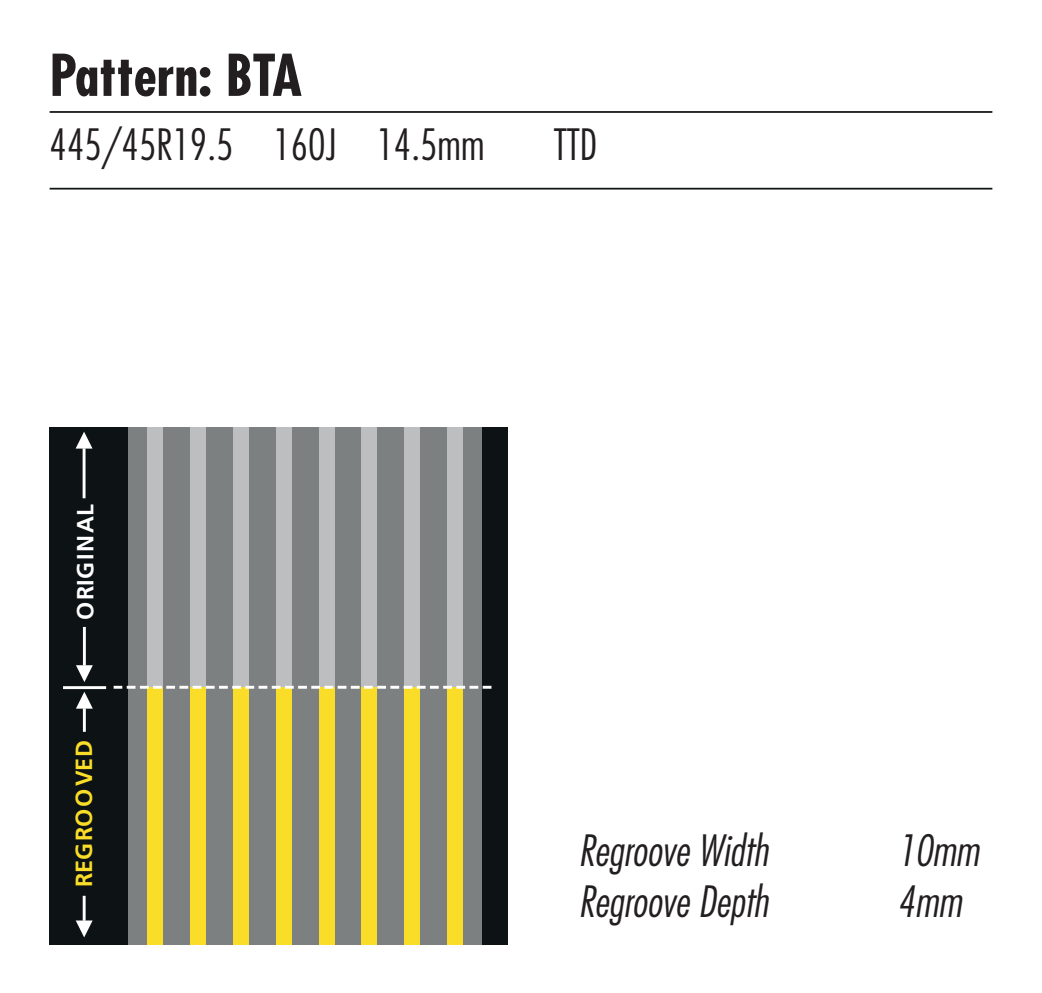
<style>
.page{position:relative;width:1042px;height:993px;background:#fff}
.page>*{position:absolute;margin:0;border:0;box-sizing:border-box;transform-origin:0 0}
.t1{font:700 condensed 56px "Futura LT Pro";color:#231f20}
.t2{font:italic 300 condensed 42px "Futura LT Pro";color:#231f20}
.t3{font:300 condensed 42px "Futura LT Pro";color:#231f20}
.t4{font:700 23.45px "Frutiger LT Pro";color:#f9dd28}
.t5{font:700 23.45px "Frutiger LT Pro";letter-spacing:.04em;color:#fff}
</style>
<div class="page">
<hr style="left:50px;top:111px;width:942px;height:2px;background:#101414">
<hr style="left:50px;top:188px;width:942px;height:1px;background:#101414">
<div style="left:50px;top:426px;width:458px;height:518px;background:#0d1214"></div>
<svg style="left:76px;top:431px;width:17px;height:17px"></svg>
<svg style="left:76px;top:665px;width:17px;height:17px"></svg>
<hr style="left:83px;top:448px;width:3px;height:50px;background:#fff">
<hr style="left:83px;top:626px;width:3px;height:39px;background:#fff">
<hr style="left:83px;top:708px;width:3px;height:23px;background:#fff">
<svg style="left:76px;top:692px;width:17px;height:16px"></svg>
<hr style="left:63px;top:686px;width:43px;height:2px;background:#fff">
<svg style="left:76px;top:920px;width:17px;height:17px"></svg>
<hr style="left:83px;top:895px;width:3px;height:25px;background:#fff">
<div style="left:128px;top:426px;width:354px;height:518px;background:#7d8081"></div>
<div style="left:404px;top:426px;width:16px;height:518px;background:#bcbebf"></div>
<div style="left:319px;top:426px;width:15px;height:518px;background:#bcbebf"></div>
<div style="left:362px;top:426px;width:15px;height:518px;background:#bcbebf"></div>
<div style="left:447px;top:426px;width:16px;height:518px;background:#bcbebf"></div>
<div style="left:233px;top:426px;width:16px;height:518px;background:#bcbebf"></div>
<div style="left:147px;top:426px;width:16px;height:518px;background:#bcbebf"></div>
<div style="left:190px;top:426px;width:16px;height:518px;background:#bcbebf"></div>
<div style="left:276px;top:426px;width:15px;height:518px;background:#bcbebf"></div>
<div style="left:404px;top:687px;width:16px;height:257px;background:#f9dd28"></div>
<div style="left:319px;top:687px;width:15px;height:257px;background:#f9dd28"></div>
<div style="left:362px;top:687px;width:15px;height:257px;background:#f9dd28"></div>
<div style="left:447px;top:687px;width:16px;height:257px;background:#f9dd28"></div>
<div style="left:233px;top:687px;width:16px;height:257px;background:#f9dd28"></div>
<div style="left:147px;top:687px;width:16px;height:257px;background:#f9dd28"></div>
<div style="left:190px;top:687px;width:16px;height:257px;background:#f9dd28"></div>
<div style="left:276px;top:687px;width:15px;height:257px;background:#f9dd28"></div>
<svg style="left:114px;top:685px;width:377px;height:3px"></svg>
<h1 class="t1" style="left:50px;top:38px;width:254px">Pattern: BTA</h1>
<p class="t3" style="left:50px;top:118px;width:436px">445/45R19.5 160J 14.5mm</p>
<p class="t3" style="left:554px;top:118px;width:45px">TTD</p>
<p class="t5" style="left:72px;top:620px;width:117px;rotate:-90deg">ORIGINAL</p>
<p class="t4" style="left:70px;top:887px;width:148px;rotate:-90deg">R GE R O O V DE</p>
<p class="t2" style="left:579px;top:823px;width:191px">Regroove Width</p>
<p class="t2" style="left:897px;top:823px;width:83px">10mm</p>
<p class="t2" style="left:579px;top:874px;width:191px">Regroove Depth</p>
<p class="t2" style="left:897px;top:874px;width:66px">4mm</p>
</div>
